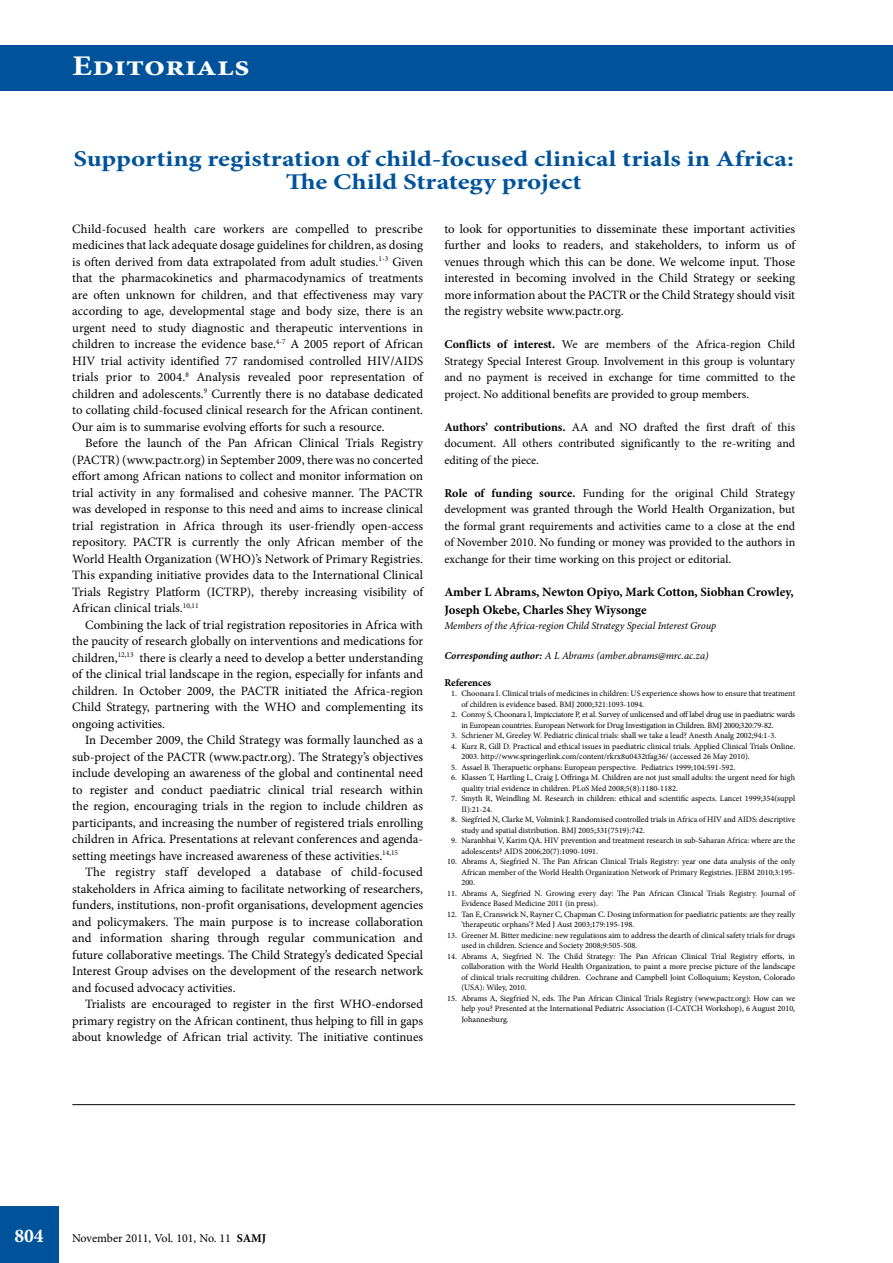
<style>
.page{position:relative;width:893px;height:1263px;background:#fff}
.page>*{position:absolute;margin:0;border:0;box-sizing:border-box;transform-origin:0 0}
.t1{font:700 28.5px "Minion Pro";letter-spacing:-.005em;color:#fff;scale:1.2 1}
.t2{font:700 22.5px/22.5px "Minion Pro";color:#00539b;text-align:center;scale:1.2 1}
.t3{font:700 19.5px "Minion Pro";color:#fff}
.t4{font:12.75px/16.5px "Minion Pro";color:#000;text-align:justify}
.t5{font:700 12.75px/18px "Minion Pro";letter-spacing:-.005em;color:#000}
.t6{font:12px/16.5px "Minion Pro";color:#000;text-align:justify}
.t7{font:italic 10.5px "Minion Pro";letter-spacing:-.01em;color:#000}
.t8{font:700 10.5px "Minion Pro";letter-spacing:-.005em;color:#000}
.t9{font:8.25px/10.5px "Minion Pro";color:#000}
.t10{font:8.25px/10.5px "Minion Pro";letter-spacing:-.02em;color:#000}
.s1{font-weight:700}
</style>
<div class="page">
<div style="left:0;top:1206px;width:59px;height:57px;background:#00539b"></div>
<div style="left:0;top:45px;width:893px;height:45px;background:#00539b"></div>
<hr style="left:72px;top:1104px;width:723px;height:1px;background:#000">
<h1 class="t1" style="left:72px;top:46px;width:149px">Editorials</h1>
<h2 class="t2" style="left:73px;top:148px;width:602px">Supporting registration of child-focused clinical trials in Africa:<br>The Child Strategy project</h2>
<p class="t4" style="left:72px;top:220px;width:352px">Child-focused health care workers are compelled to prescribe medicines that lack adequate dosage guidelines for children, as dosing is often derived from data extrapolated from adult studies.<sup>1-3</sup> Given that the pharmacokinetics and pharmacodynamics of treatments are often unknown for children, and that effectiveness may vary according to age, developmental stage and body size, there is an urgent need to study diagnostic and therapeutic interventions in children to increase the evidence base.<sup>4-7</sup> A 2005 report of African HIV trial activity identified 77 randomised controlled HIV/AIDS trials prior to 2004.<sup>8</sup> Analysis revealed poor representation of children and adolescents.<sup>9</sup> Currently there is no database dedicated to collating child-focused clinical research for the African continent.<br>Our aim is to summarise evolving efforts for such a resource.</p>
<p class="t4" style="left:72px;top:435px;width:352px;text-indent:13px">Before the launch of the Pan African Clinical Trials Registry (PACTR) (www.pactr.org) in September 2009, there was no concerted effort among African nations to collect and monitor information on trial activity in any formalised and cohesive manner. The PACTR was developed in response to this need and aims to increase clinical trial registration in Africa through its user-friendly open-access repository. PACTR is currently the only African member of the World Health Organization (WHO)’s Network of Primary Registries.<br>This expanding initiative provides data to the International Clinical Trials Registry Platform (ICTRP), thereby increasing visibility of African clinical trials.<sup>10,11</sup></p>
<p class="t4" style="left:72px;top:616px;width:352px;text-indent:13px">Combining the lack of trial registration repositories in Africa with the paucity of research globally on interventions and medications for children,<sup>12,13</sup> there is clearly a need to develop a better understanding of the clinical trial landscape in the region, especially for infants and children. In October 2009, the PACTR initiated the Africa-region Child Strategy, partnering with the WHO and complementing its ongoing activities.</p>
<p class="t4" style="left:72px;top:732px;width:352px;text-indent:13px">In December 2009, the Child Strategy was formally launched as a sub-project of the PACTR (www.pactr.org). The Strategy’s objectives include developing an awareness of the global and continental need to register and conduct paediatric clinical trial research within the region, encouraging trials in the region to include children as participants, and increasing the number of registered trials enrolling children in Africa. Presentations at relevant conferences and agenda&shy;setting meetings have increased awareness of these activities.<sup>14,15</sup></p>
<p class="t4" style="left:72px;top:864px;width:352px;text-indent:13px">The registry staff developed a database of child-focused stakeholders in Africa aiming to facilitate networking of researchers, funders, institutions, non-profit organisations, development agencies and policymakers. The main purpose is to increase collaboration and information sharing through regular communication and future collaborative meetings. The Child Strategy’s dedicated Special Interest Group advises on the development of the research network and focused advocacy activities.</p>
<p class="t4" style="left:72px;top:996px;width:352px;text-indent:13px">Trialists are encouraged to register in the first WHO-endorsed primary registry on the African continent, thus helping to fill in gaps about knowledge of African trial activity. The initiative continues</p>
<p class="t4" style="left:444px;top:220px;width:352px">to look for opportunities to disseminate these important activities further and looks to readers, and stakeholders, to inform us of venues through which this can be done. We welcome input. Those interested in becoming involved in the Child Strategy or seeking more information about the PACTR or the Child Strategy should visit the registry website www.pactr.org.</p>
<p class="t6" style="left:444px;top:336px;width:352px"><span class="s1">Conflicts of interest.</span> We are members of the Africa-region Child Strategy Special Interest Group. Involvement in this group is voluntary and no payment is received in exchange for time committed to the project. No additional benefits are provided to group members.</p>
<p class="t6" style="left:444px;top:419px;width:352px"><span class="s1">Authors’ contributions.</span> AA and NO drafted the first draft of this document. All others contributed significantly to the re-writing and editing of the piece.</p>
<p class="t6" style="left:444px;top:485px;width:352px"><span class="s1">Role of funding source.</span> Funding for the original Child Strategy development was granted through the World Health Organization, but the formal grant requirements and activities came to a close at the end of November 2010. No funding or money was provided to the authors in exchange for their time working on this project or editorial.</p>
<p class="t5" style="left:444px;top:582px;width:351px">Amber L Abrams, Newton Opiyo, Mark Cotton, Siobhan Crowley,<br>Joseph Okebe, Charles Shey Wiysonge</p>
<p class="t7" style="left:444px;top:618px;width:274px">Members of the Africa-region Child Strategy Special Interest Group</p>
<p class="t7" style="left:444px;top:648px;width:266px"><span class="s1">Corresponding author:</span> A L Abrams (amber.abrams@mrc.ac.za)</p>
<p class="t8" style="left:444px;top:675px;width:48px">References</p>
<p class="t9" style="left:461px;top:688px;width:335px;text-indent:-10px">1. Choonara I. Clinical trials of medicines in children: US experience shows how to ensure that treatment of children is evidence based. BMJ 2000;321:1093-1094.</p>
<p class="t10" style="left:461px;top:709px;width:335px;text-indent:-10px">2. Conroy S, Choonara I, Impicciatore P, et al. Survey of unlicensed and off label drug use in paediatric wards in European countries. European Network for Drug Investigation in Children. BMJ 2000;320:79-82.</p>
<p class="t9" style="left:451px;top:730px;width:326px">3. Schriener M, Greeley W. Pediatric clinical trials: shall we take a lead? Anesth Analg 2002;94:1-3.</p>
<p class="t9" style="left:461px;top:741px;width:335px;text-indent:-10px">4. Kurz R, Gill D. Practical and ethical issues in paediatric clinical trials. Applied Clinical Trials Online.<br>2003. http://www.springerlink.com/content/rkrx8u0432tfag36/ (accessed 26 May 2010).</p>
<p class="t9" style="left:451px;top:762px;width:286px">5. Assael B. Therapuetic orphans: European perspective. Pediatrics 1999;104:591-592.</p>
<p class="t9" style="left:461px;top:772px;width:335px;text-indent:-10px">6. Klassen T, Hartling L, Craig J, Offringa M. Children are not just small adults: the urgent need for high quality trial evidence in children. PLoS Med 2008;5(8):1180-1182.</p>
<p class="t9" style="left:461px;top:793px;width:335px;text-indent:-10px">7. Smyth R, Weindling M. Research in children: ethical and scientific aspects. Lancet 1999;354(suppl<br>II):21-24.</p>
<p class="t9" style="left:461px;top:814px;width:335px;text-indent:-10px">8. Siegfried N, Clarke M, Volmink J. Randomised controlled trials in Africa of HIV and AIDS: descriptive study and spatial distribution. BMJ 2005;331(7519):742.</p>
<p class="t9" style="left:461px;top:835px;width:335px;text-indent:-10px">9. Naranbhai V, Karim QA. HIV prevention and treatment research in sub-Saharan Africa: where are the adolescents? AIDS 2006;20(7):1090-1091.</p>
<p class="t9" style="left:461px;top:856px;width:335px;text-align:justify;text-indent:-14px">10. Abrams A, Siegfried N. The Pan African Clinical Trials Registry: year one data analysis of the only African member of the World Health Organization Network of Primary Registries. JEBM 2010;3:195- 200.</p>
<p class="t9" style="left:461px;top:888px;width:335px;text-indent:-14px">11. Abrams A, Siegfried N. Growing every day: The Pan African Clinical Trials Registry. Journal of<br>Evidence Based Medicine 2011 (in press).</p>
<p class="t9" style="left:461px;top:909px;width:335px;text-indent:-14px">12. Tan E, Cranswick N, Rayner C, Chapman C. Dosing information for paediatric patients: are they really ‘therapeutic orphans’? Med J Aust 2003;179:195-198.</p>
<p class="t9" style="left:461px;top:930px;width:335px;text-indent:-14px">13. Greener M. Bitter medicine: new regulations aim to address the dearth of clinical safety trials for drugs used in children. Science and Society 2008;9:505-508.</p>
<p class="t9" style="left:461px;top:951px;width:335px;text-align:justify;text-indent:-14px">14. Abrams A, Siegfried N. The Child Strategy: The Pan African Clinical Trial Registry efforts, in collaboration with the World Health Organization, to paint a more precise picture of the landscape of clinical trials recruiting children. Cochrane and Campbell Joint Colloquium; Keyston, Colorado (USA): Wiley, 2010.</p>
<p class="t9" style="left:461px;top:993px;width:335px;text-align:justify;text-indent:-14px">15. Abrams A, Siegfried N, eds. The Pan African Clinical Trials Registry (www.pactr.org): How can we help you? Presented at the International Pediatric Association (I-CATCH Workshop), 6 August 2010, Johannesburg.</p>
<h3 class="t3" style="left:14px;top:1222px;width:31px">804</h3>
<p class="t6" style="left:72px;top:1230px;width:196px">November 2011, Vol. 101, No. 11 <span class="s1">SAMJ</span></p>
</div>
